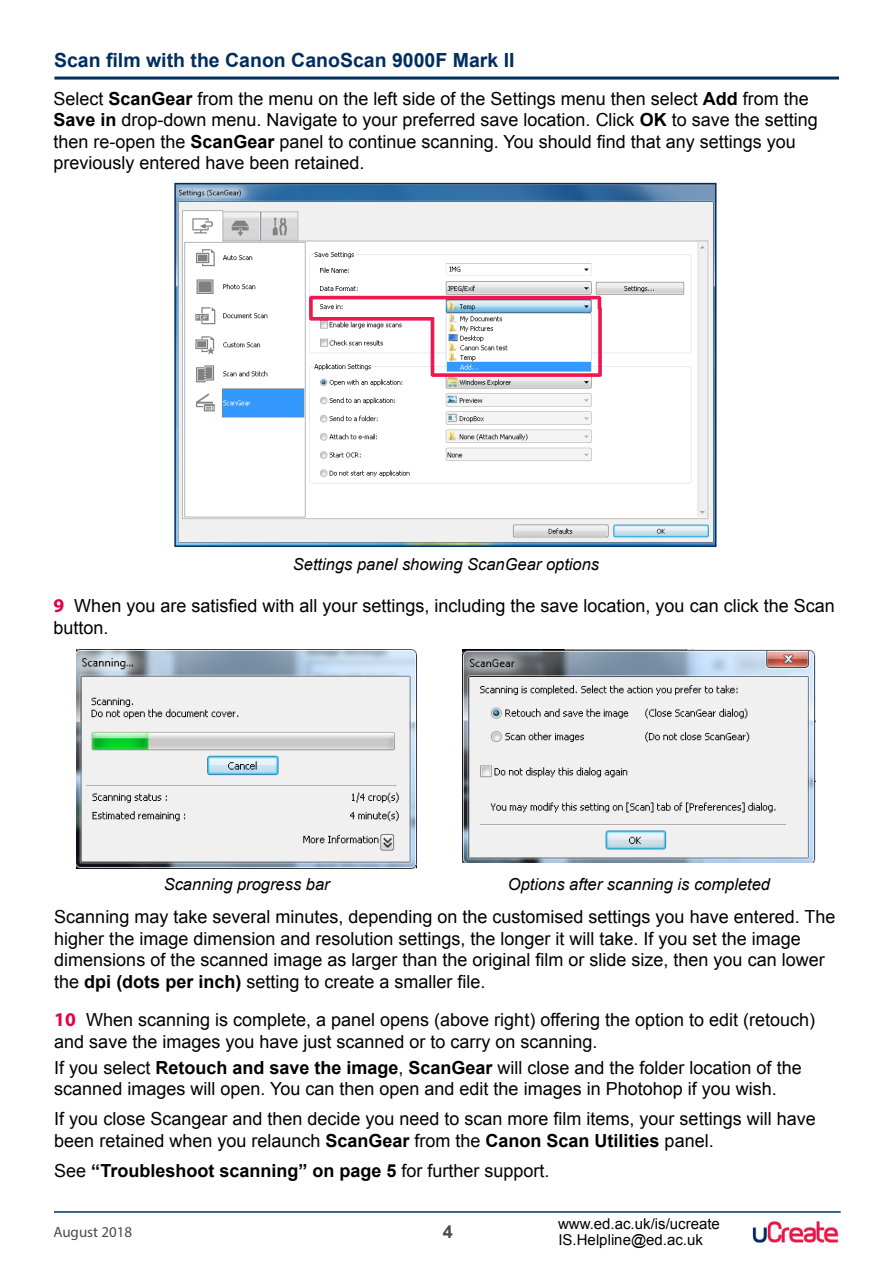
<style>
.page{position:relative;width:893px;height:1263px;background:#fff}
.page>*{position:absolute;margin:0;border:0;box-sizing:border-box;transform-origin:0 0}
.Heading_2_task_conti{font:700 19.5px "Arial";color:#002e5f}
.t1{font:18px/21.6px "Arial";color:#000}
.t2{font:700 18px "Arial";color:#000}
.t3{font:700 18px "Arial";color:#4b4b4b}
.captions{font:italic 16.5px "Arial";color:#000}
.t4{font:15px/16px "Arial";color:#000}
.t5{font:15px "Myriad Pro";color:#4b4b4b}
.s1{font-weight:700}
.s2{font-family:"Myriad Pro";font-weight:700;font-size:19.5px;color:#e50043}
.s3{font-weight:400}
</style>
<div class="page">
<img style="left:752px;top:1221px;width:87px;height:22px">
<hr style="left:54px;top:77px;width:785px;height:3px;background:#002e5f">
<hr style="left:54px;top:1211px;width:787px;height:2px;background:#002e5f">
<img style="left:177px;top:186px;width:536px;height:358px">
<div style="left:174px;top:183px;width:542px;height:364px;border:2px solid #002e5f"></div>
<img style="left:77px;top:649px;width:340px;height:219px">
<img style="left:463px;top:649px;width:352px;height:214px">
<p class="Heading_2_task_conti" style="left:54px;top:47px;width:462px">Scan film with the Canon CanoScan 9000F Mark II</p>
<p class="t1" style="left:53px;top:88px;width:766px">Select <span class="s1">ScanGear</span> from the menu on the left side of the Settings menu then select <span class="s1">Add</span> from the <span class="s1">Save in</span> drop-down menu. Navigate to your preferred save location. Click <span class="s1">OK</span> to save the setting then re-open the <span class="s1">ScanGear</span> panel to continue scanning. You should find that any settings you previously entered have been retained.</p>
<p class="captions" style="left:293px;top:554px;width:308px">Settings panel showing ScanGear options</p>
<p class="t1" style="left:53px;top:595px;width:783px"><span class="s2">9</span> When you are satisfied with all your settings, including the save location, you can click the Scan button.</p>
<p class="captions" style="left:164px;top:874px;width:167px">Scanning progress bar</p>
<p class="captions" style="left:508px;top:874px;width:264px">Options after scanning is completed</p>
<p class="t1" style="left:54px;top:906px;width:783px">Scanning may take several minutes, depending on the customised settings you have entered. The higher the image dimension and resolution settings, the longer it will take. If you set the image dimensions of the scanned image as larger than the original film or slide size, then you can lower the <span class="s1">dpi (dots per inch)</span> setting to create a smaller file.</p>
<p class="t1" style="left:54px;top:1009px;width:762px"><span class="s2">10</span> When scanning is complete, a panel opens (above right) offering the option to edit (retouch) and save the images you have just scanned or to carry on scanning.</p>
<p class="t1" style="left:54px;top:1057px;width:749px">If you select <span class="s1">Retouch and save the image</span>, <span class="s1">ScanGear</span> will close and the folder location of the scanned images will open. You can then open and edit the images in Photohop if you wish.</p>
<p class="t1" style="left:54px;top:1108px;width:763px">If you close Scangear and then decide you need to scan more film items, your settings will have been retained when you relaunch <span class="s1">ScanGear</span> from the <span class="s1">Canon Scan Utilities</span> panel.</p>
<p class="t2" style="left:54px;top:1159px;width:497px"><span class="s3">See</span> “Troubleshoot scanning” on page 5 <span class="s3">for further support.</span></p>
<p class="t5" style="left:53px;top:1223px;width:80px">August 2018</p>
<p class="t3" style="left:443px;top:1220px;width:12px">4</p>
<p class="t4" style="left:558px;top:1216px;width:163px">www.ed.ac.uk/is/ucreate<br>IS.Helpline@ed.ac.uk</p>
</div>
